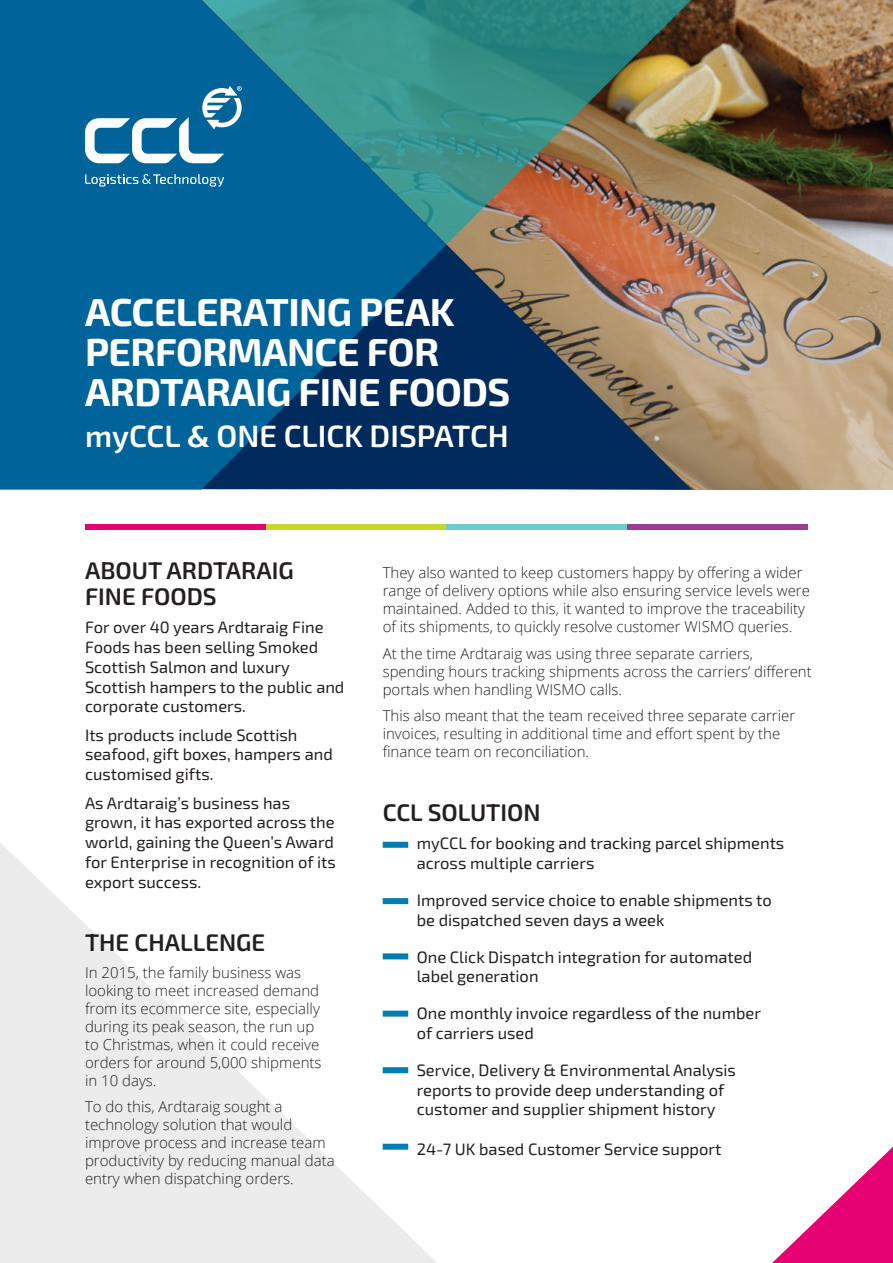
<style>
.page{position:relative;width:893px;height:1263px;background:#fff}
.page>*{position:absolute;margin:0;border:0;box-sizing:border-box;transform-origin:0 0}
.t1{font:700 39px/40px "Exo 2";letter-spacing:-.015em;color:#fff}
.t2{font:600 30.75px "Exo 2";color:#fff}
.t3{font:600 24px/25.5px "Exo 2";color:#231f20}
.t4{font:16.5px/19.8px "Exo 2";color:#231f20}
.t5{font:300 15px/18px "Open Sans";color:#231f20}
.s1{font-family:"Eras ITC";font-size:31.8px}
</style>
<div class="page">
<img style="left:691px;top:0;width:202px;height:489px">
<svg style="left:0;top:842px;width:437px;height:421px;fill:#ececec"></svg>
<svg style="left:447px;top:244px;width:244px;height:245px;background:#53575f"></svg>
<img style="left:447px;top:0;width:341px;height:244px">
<svg style="left:0;top:0;width:447px;height:489px;background:#08638f"></svg>
<svg style="left:772px;top:1147px;width:121px;height:116px"></svg>
<div style="left:383px;top:842px;width:25px;height:6px;background:#007db5"></div>
<div style="left:383px;top:898px;width:25px;height:6px;background:#007db5"></div>
<div style="left:383px;top:1144px;width:25px;height:6px;background:#007db5"></div>
<div style="left:383px;top:1067px;width:25px;height:6px;background:#007db5"></div>
<div style="left:383px;top:1011px;width:25px;height:6px;background:#007db5"></div>
<div style="left:383px;top:953px;width:25px;height:6px;background:#007db5"></div>
<div style="left:85px;top:524px;width:181px;height:6px;background:#e60272"></div>
<div style="left:266px;top:524px;width:180px;height:6px;background:#c4d82d"></div>
<div style="left:446px;top:524px;width:181px;height:6px;background:#6fcaca"></div>
<div style="left:627px;top:524px;width:181px;height:6px;background:#9e3b96"></div>
<svg style="left:85px;top:174px;width:139px;height:13px;background:#3c88b1"></svg>
<svg style="left:85px;top:86px;width:157px;height:77px"></svg>
<p class="t1" style="left:85px;top:291px;width:427px">ACCELERATING PEAK<br>PERFORMANCE FOR<br>ARDTARAIG FINE FOODS</p>
<p class="t2" style="left:85px;top:414px;width:425px">myCCL <span class="s1">&amp;</span> ONE CLICK DISPATCH</p>
<p class="t3" style="left:85px;top:557px;width:210px">ABOUT ARDTARAIG<br>FINE FOODS</p>
<p class="t4" style="left:85px;top:617px;width:261px">For over 40 years Ardtaraig Fine<br>Foods has been selling Smoked<br>Scottish Salmon and luxury<br>Scottish hampers to the public and corporate customers.</p>
<p class="t4" style="left:85px;top:724px;width:249px">Its products include Scottish seafood, gift boxes, hampers and customised gifts.</p>
<p class="t4" style="left:85px;top:792px;width:252px">As Ardtaraig’s business has grown, it has exported across the world, gaining the Queen’s Award for Enterprise in recognition of its export success.</p>
<p class="t3" style="left:85px;top:929px;width:182px">THE CHALLENGE</p>
<p class="t5" style="left:85px;top:963px;width:238px">In 2015, the family business was looking to meet increased demand from its ecommerce site, especially during its peak season, the run up to Christmas, when it could receive orders for around 5,000 shipments in 10 days.</p>
<p class="t5" style="left:85px;top:1097px;width:251px">To do this, Ardtaraig sought a technology solution that would improve process and increase team productivity by reducing manual data entry when dispatching orders.</p>
<p class="t5" style="left:383px;top:564px;width:429px">They also wanted to keep customers happy by offering a wider range of delivery options while also ensuring service levels were maintained. Added to this, it wanted to improve the traceability of its shipments, to quickly resolve customer WISMO queries.</p>
<p class="t5" style="left:383px;top:644px;width:431px">At the time Ardtaraig was using three separate carriers, spending hours tracking shipments across the carriers’ different portals when handling WISMO calls.</p>
<p class="t5" style="left:383px;top:707px;width:414px">This also meant that the team received three separate carrier invoices, resulting in additional time and effort spent by the finance team on reconciliation.</p>
<p class="t3" style="left:383px;top:799px;width:159px">CCL SOLUTION</p>
<p class="t4" style="left:417px;top:833px;width:369px">myCCL for booking and tracking parcel shipments across multiple carriers</p>
<p class="t4" style="left:417px;top:889px;width:357px">Improved service choice to enable shipments to be dispatched seven days a week</p>
<p class="t4" style="left:417px;top:946px;width:337px">One Click Dispatch integration for automated label generation</p>
<p class="t4" style="left:417px;top:1003px;width:346px">One monthly invoice regardless of the number of carriers used</p>
<p class="t4" style="left:417px;top:1059px;width:321px">Service, Delivery &amp; Environmental Analysis reports to provide deep understanding of customer and supplier shipment history</p>
<p class="t4" style="left:417px;top:1139px;width:306px">24-7 UK based Customer Service support</p>
</div>
